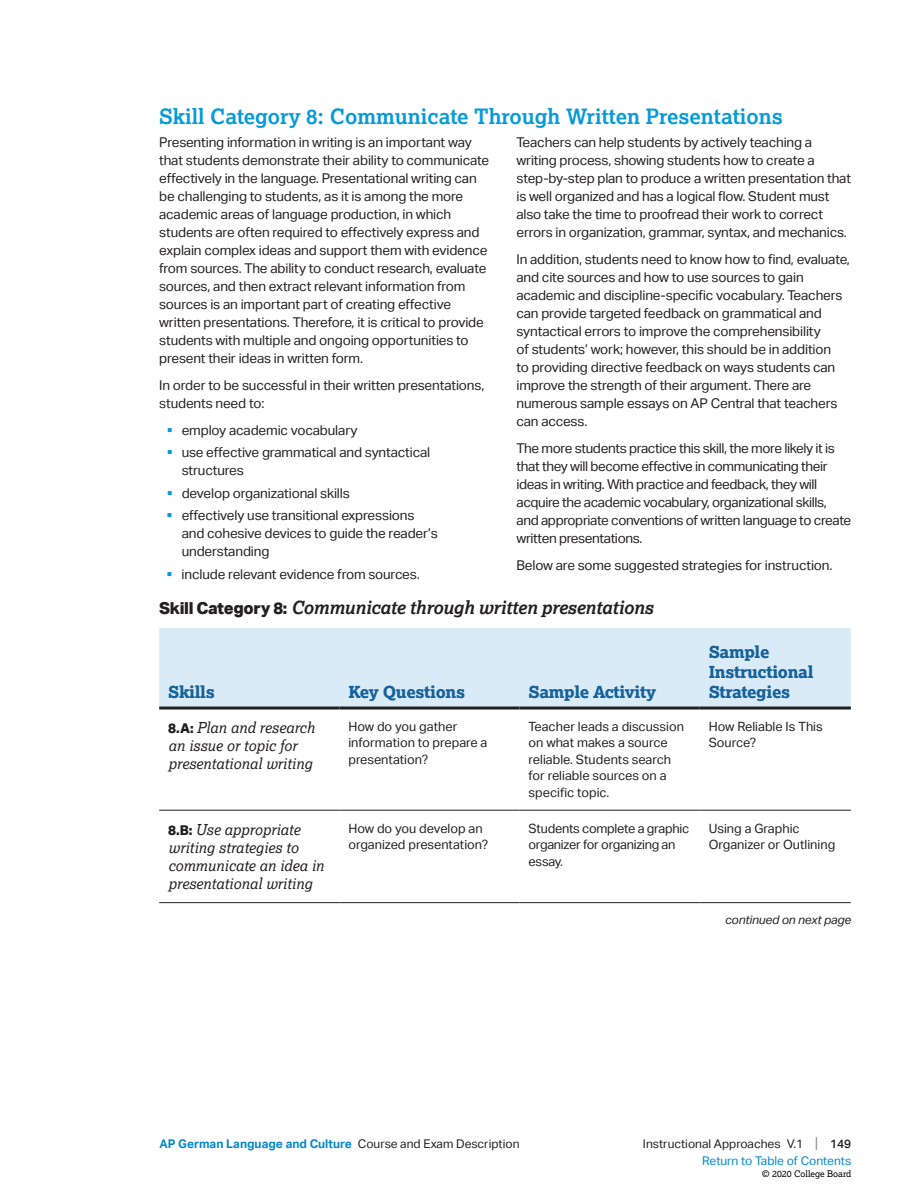
<style>
.page{position:relative;width:919px;height:1189px;background:#fff}
.page>*{position:absolute;margin:0;border:0;box-sizing:border-box;transform-origin:0 0}
.t1{font:700 21px "Lexia";color:#069ad9}
.t2{font:italic 700 18px "Lexia";letter-spacing:-.02em;color:#231f20}
.t3{font:800 16.5px/19.5px "Lexia";letter-spacing:-.02em;color:#16629a}
.t4{font:italic 15px/18px "Lexia";color:#231f20}
.t5{font:13.5px/18px "Aktiv Grotesk";letter-spacing:-.01em;color:#231f20}
.t6{font:12.75px/16.5px "Aktiv Grotesk";color:#231f20}
.t7{font:12.75px/16.5px "Aktiv Grotesk";letter-spacing:-.02em;color:#231f20}
.t8{font:12px/16.5px "Aktiv Grotesk";color:#231f20;text-align:right}
.t9{font:700 12px "Aktiv Grotesk";color:#0088ce}
.t10{font:italic 12px "Aktiv Grotesk";letter-spacing:-.01em;color:#231f20}
.t11{font:9px "Lexia";color:#000}
.s1{color:#069ad9}
.s2{font-family:"Aktiv Grotesk";font-weight:800;font-style:normal;font-size:16.5px}
.s3{font-family:"Aktiv Grotesk";font-weight:800;font-style:normal;font-size:13.5px}
.s4{font-weight:400;color:#231f20}
.s5{font-size:15px;color:#808285}
.s6{font-weight:500}
.s7{color:#0088ce}
</style>
<div class="page">
<div style="left:159px;top:628px;width:691px;height:78px;background:#d9ebf7"></div>
<hr style="left:159px;top:809px;width:180px;height:1px;background:#231f20">
<hr style="left:339px;top:809px;width:180px;height:1px;background:#231f20">
<hr style="left:519px;top:809px;width:180px;height:1px;background:#231f20">
<hr style="left:699px;top:809px;width:151px;height:1px;background:#231f20">
<hr style="left:159px;top:902px;width:180px;height:1px;background:#231f20">
<hr style="left:339px;top:902px;width:180px;height:1px;background:#231f20">
<hr style="left:519px;top:902px;width:180px;height:1px;background:#231f20">
<hr style="left:699px;top:902px;width:151px;height:1px;background:#231f20">
<hr style="left:159px;top:706px;width:180px;height:3px;background:#231f20">
<hr style="left:339px;top:706px;width:180px;height:3px;background:#231f20">
<hr style="left:519px;top:706px;width:180px;height:3px;background:#231f20">
<hr style="left:699px;top:706px;width:151px;height:3px;background:#231f20">
<h1 class="t1" style="left:159px;top:103px;width:625px">Skill Category 8: Communicate Through Written Presentations</h1>
<p class="t5" style="left:159px;top:133px;width:331px">Presenting information in writing is an important way that students demonstrate their ability to communicate effectively in the language. Presentational writing can be challenging to students, as it is among the more academic areas of language production, in which students are often required to effectively express and explain complex ideas and support them with evidence from sources. The ability to conduct research, evaluate sources, and then extract relevant information from sources is an important part of creating effective written presentations. Therefore, it is critical to provide students with multiple and ongoing opportunities to present their ideas in written form.</p>
<p class="t5" style="left:159px;top:376px;width:326px">In order to be successful in their written presentations, students need to:</p>
<p class="t5" style="left:167px;top:421px;width:192px"><span class="s1">▪</span> employ academic vocabulary</p>
<p class="t5" style="left:182px;top:443px;width:250px;text-indent:-15px"><span class="s1">▪</span> use effective grammatical and syntactical structures</p>
<p class="t5" style="left:167px;top:484px;width:184px"><span class="s1">▪</span> develop organizational skills</p>
<p class="t5" style="left:181px;top:506px;width:257px;text-indent:-15px"><span class="s1">▪</span> effectively use transitional expressions and cohesive devices to guide the reader’s understanding</p>
<p class="t5" style="left:166px;top:565px;width:254px"><span class="s1">▪</span> include relevant evidence from sources.</p>
<p class="t5" style="left:516px;top:133px;width:336px">Teachers can help students by actively teaching a writing process, showing students how to create a step-by-step plan to produce a written presentation that is well organized and has a logical flow. Student must also take the time to proofread their work to correct errors in organization, grammar, syntax, and mechanics.</p>
<p class="t5" style="left:516px;top:250px;width:335px">In addition, students need to know how to find, evaluate, and cite sources and how to use sources to gain academic and discipline-specific vocabulary. Teachers can provide targeted feedback on grammatical and syntactical errors to improve the comprehensibility<br>of students’ work; however, this should be in addition<br>to providing directive feedback on ways students can improve the strength of their argument. There are numerous sample essays on AP Central that teachers can access.</p>
<p class="t5" style="left:516px;top:439px;width:336px">The more students practice this skill, the more likely it is that they will become effective in communicating their ideas in writing. With practice and feedback, they will acquire the academic vocabulary, organizational skills, and appropriate conventions of written language to create written presentations.</p>
<p class="t5" style="left:516px;top:556px;width:317px">Below are some suggested strategies for instruction.</p>
<h2 class="t2" style="left:159px;top:595px;width:564px"><span class="s2">Skill Category 8:</span> Communicate through written presentations (cont'd)</h2>
<p class="t3" style="left:168px;top:681px;width:48px">Skills</p>
<p class="t3" style="left:348px;top:681px;width:118px">Key Questions</p>
<p class="t3" style="left:528px;top:681px;width:129px">Sample Activity</p>
<p class="t3" style="left:708px;top:642px;width:106px">Sample<br>Instructional<br>Strategies</p>
<p class="t4" style="left:168px;top:718px;width:148px"><span class="s3">8.A:</span> Plan and research an issue or topic for presentational writing</p>
<p class="t6" style="left:348px;top:717px;width:141px">How do you gather information to prepare a presentation?</p>
<p class="t6" style="left:528px;top:717px;width:157px">Teacher leads a discussion on what makes a source reliable. Students search for reliable sources on a specific topic.</p>
<p class="t6" style="left:708px;top:717px;width:115px">How Reliable Is This<br>Source?</p>
<p class="t4" style="left:168px;top:820px;width:157px"><span class="s3">8.B:</span> Use appropriate writing strategies to communicate an idea in presentational writing</p>
<p class="t6" style="left:348px;top:820px;width:141px">How do you develop an organized presentation?</p>
<p class="t7" style="left:528px;top:820px;width:162px">Students complete a graphic organizer for organizing an essay.</p>
<p class="t6" style="left:708px;top:820px;width:128px">Using a Graphic<br>Organizer or Outlining</p>
<p class="t10" style="left:724px;top:913px;width:128px">continued on next page</p>
<p class="t9" style="left:159px;top:1136px;width:361px">AP German Language and Culture <span class="s4">Course and Exam Description</span></p>
<p class="t8" style="left:642px;top:1135px;width:210px">Instructional Approaches V.1 <span class="s5">|</span> <span class="s6">149<br></span><span class="s7">Return to Table of Contents</span></p>
<p class="t11" style="left:761px;top:1167px;width:91px">© 2020 College Board</p>
</div>
